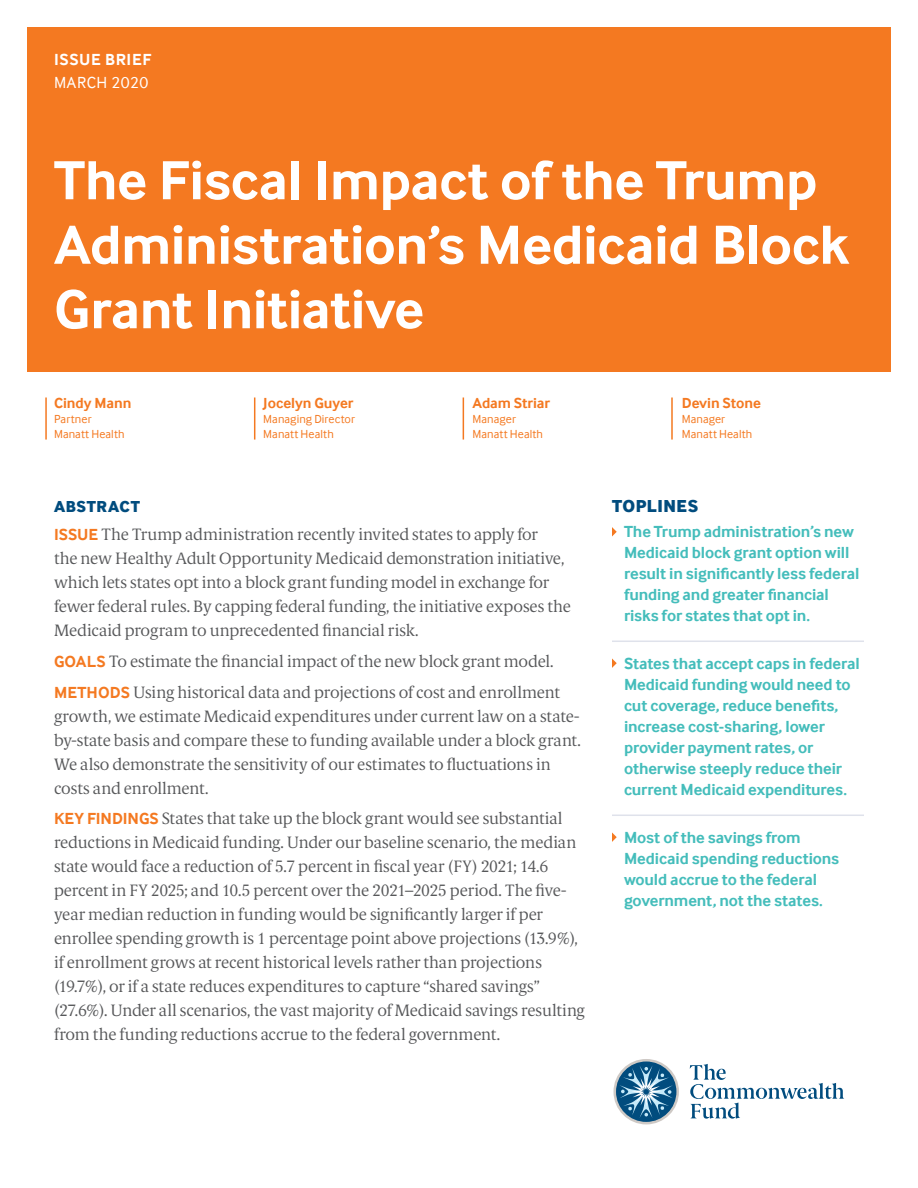
<style>
.page{position:relative;width:918px;height:1188px;background:#fff}
.page>*{position:absolute;margin:0;border:0;box-sizing:border-box;transform-origin:0 0}
.t1{font:700 57px/64.5px "Inter Face";letter-spacing:-.01em;color:#fff}
.Heads_-_All_Caps{font:18px "Inter Face X Bold";letter-spacing:.03em;color:#014c7e}
.Display_Paragraphs{font:300 16.5px/24px "Berlingske Serif Text";letter-spacing:-.01em;color:#57585a}
.Key_Takeaways{font:700 16.5px/21px "Inter Face";letter-spacing:-.005em;color:#44bdbb}
.Cover_-_Brief___Issu{font:700 16.5px/22.5px "Inter Face";letter-spacing:.04em;color:#fff}
.Heads_-_All_Caps-2{font:16.5px "Inter Face X Bold";letter-spacing:.035em;color:#014c7e}
.Author{font:700 15px "Inter Face";letter-spacing:-.005em;color:#f47921}
.Author-2{font:12px "Inter Face";letter-spacing:.01em;color:#f47921}
.s1{font-weight:400}
.s2{font-family:"Inter Face";font-weight:700;color:#f47921}
</style>
<div class="page">
<div style="left:27px;top:27px;width:864px;height:344px;background:#f47921"></div>
<hr style="left:45px;top:398px;width:2px;height:42px;background:#f47921">
<hr style="left:254px;top:398px;width:1px;height:42px;background:#f47921">
<hr style="left:463px;top:398px;width:1px;height:42px;background:#f47921">
<hr style="left:671px;top:398px;width:2px;height:42px;background:#f47921">
<hr style="left:612px;top:641px;width:252px;height:1px;background:#dfe2eb">
<hr style="left:612px;top:815px;width:252px;height:1px;background:#dfe2eb">
<svg style="left:612px;top:527px;width:5px;height:10px"></svg>
<svg style="left:612px;top:658px;width:5px;height:10px"></svg>
<svg style="left:612px;top:832px;width:5px;height:10px"></svg>
<svg style="left:690px;top:1064px;width:154px;height:55px"></svg>
<svg style="left:614px;top:1059px;width:65px;height:65px"></svg>
<p class="Cover_-_Brief___Issu" style="left:54px;top:48px;width:99px">ISSUE BRIEF<br><span class="s1">MARCH 2020</span></p>
<p class="t1" style="left:54px;top:148px;width:797px">The Fiscal Impact of the Trump<br>Administration’s Medicaid Block<br>Grant Initiative</p>
<p class="Author" style="left:54px;top:394px;width:79px">Cindy Mann</p>
<p class="Author-2" style="left:54px;top:412px;width:39px">Partner</p>
<p class="Author-2" style="left:54px;top:427px;width:72px">Manatt Health</p>
<p class="Author" style="left:263px;top:394px;width:92px">Jocelyn Guyer</p>
<p class="Author-2" style="left:263px;top:412px;width:93px">Managing Director</p>
<p class="Author-2" style="left:263px;top:427px;width:72px">Manatt Health</p>
<p class="Author" style="left:472px;top:394px;width:79px">Adam Striar</p>
<p class="Author-2" style="left:472px;top:412px;width:45px">Manager</p>
<p class="Author-2" style="left:472px;top:427px;width:72px">Manatt Health</p>
<p class="Author" style="left:682px;top:394px;width:81px">Devin Stone</p>
<p class="Author-2" style="left:682px;top:412px;width:45px">Manager</p>
<p class="Author-2" style="left:682px;top:427px;width:72px">Manatt Health</p>
<p class="Heads_-_All_Caps-2" style="left:54px;top:496px;width:87px">ABSTRACT</p>
<p class="Display_Paragraphs" style="left:54px;top:522px;width:519px"><span class="s2">ISSUE</span> The Trump administration recently invited states to apply for<br>the new Healthy Adult Opportunity Medicaid demonstration initiative, which lets states opt into a block grant funding model in exchange for fewer federal rules. By capping federal funding, the initiative exposes the Medicaid program to unprecedented financial risk.</p>
<p class="Display_Paragraphs" style="left:54px;top:649px;width:501px"><span class="s2">GOALS</span> To estimate the financial impact of the new block grant model.</p>
<p class="Display_Paragraphs" style="left:54px;top:679px;width:528px"><span class="s2">METHODS</span> Using historical data and projections of cost and enrollment growth, we estimate Medicaid expenditures under current law on a state&shy;by-state basis and compare these to funding available under a block grant.<br>We also demonstrate the sensitivity of our estimates to fluctuations in costs and enrollment.</p>
<p class="Display_Paragraphs" style="left:54px;top:806px;width:533px"><span class="s2">KEY FINDINGS</span> States that take up the block grant would see substantial reductions in Medicaid funding. Under our baseline scenario, the median state would face a reduction of 5.7 percent in fiscal year (FY) 2021; 14.6 percent in FY 2025; and 10.5 percent over the 2021–2025 period. The five&shy;year median reduction in funding would be significantly larger if per enrollee spending growth is 1 percentage point above projections (13.9%), if enrollment grows at recent historical levels rather than projections (19.7%), or if a state reduces expenditures to capture “shared savings” (27.6%). Under all scenarios, the vast majority of Medicaid savings resulting from the funding reductions accrue to the federal government.</p>
<p class="Heads_-_All_Caps" style="left:612px;top:495px;width:88px">TOPLINES</p>
<p class="Key_Takeaways" style="left:624px;top:521px;width:237px">The Trump administration’s new<br>Medicaid block grant option will result in significantly less federal funding and greater financial risks for states that opt in.</p>
<p class="Key_Takeaways" style="left:624px;top:653px;width:237px">States that accept caps in federal<br>Medicaid funding would need to cut coverage, reduce benefits, increase cost-sharing, lower provider payment rates, or otherwise steeply reduce their current Medicaid expenditures.</p>
<p class="Key_Takeaways" style="left:624px;top:827px;width:217px">Most of the savings from<br>Medicaid spending reductions would accrue to the federal government, not the states.</p>
</div>
